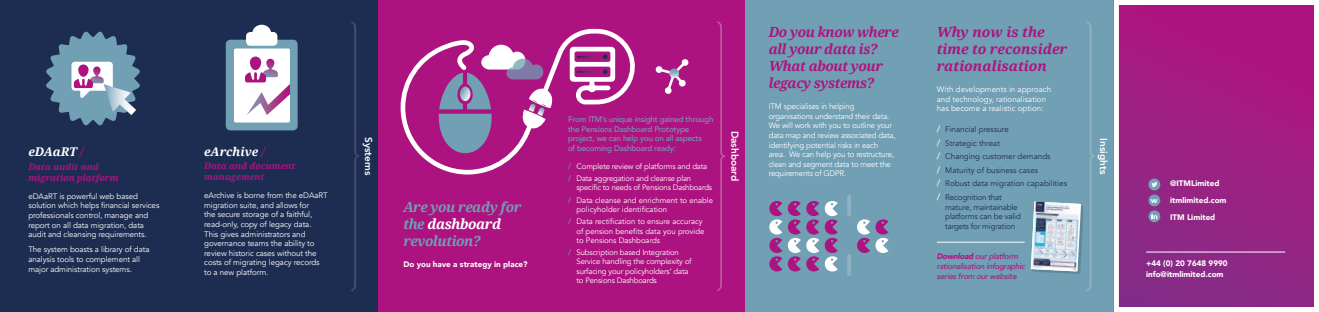
<style>
.page{position:relative;width:1319px;height:312px;background:#fff}
.page>*{position:absolute;margin:0;border:0;box-sizing:border-box;transform-origin:0 0}
.t1{font:italic 700 14px/16.8px "Noto Serif";letter-spacing:-.03em;color:#ad1380}
.t2{font:italic 700 14px/16.8px "Noto Serif";color:#ad1380}
.t3{font:italic 700 14px/16.8px "Noto Serif";letter-spacing:-.03em;color:#719fb4}
.t4{font:italic 700 12px "Noto Serif";color:#fff}
.t5{font:800 10px "Avenir";color:#fff}
.t6{font:italic 700 9px/10.8px "Noto Serif";color:#ad1380}
.t7{font:8px/9.6px "Avenir";letter-spacing:-.01em;color:#fff}
.t8{font:8px/13.6px "Avenir";color:#1d2d52}
.t9{font:500 8px/9.6px "Avenir";letter-spacing:-.02em;color:#719fb4}
.t10{font:900 8px/11px "Avenir";color:#fff}
.t11{font:italic 500 8px/9.6px "Avenir";letter-spacing:-.02em;color:#ad1380}
.t12{font:8px/9.6px "Avenir";letter-spacing:-.02em;color:#1d2d52}
.t13{font:7.8px/9.4px "Avenir";letter-spacing:-.02em;color:#fff}
.t14{font:7.8px/12.2px "Avenir";color:#fff}
.s1{color:#ad1380}
.s2{font-weight:500;font-size:9px;color:#fff}
.s3{font-weight:900}
.s4{font-weight:500;color:#719fb4}
.s5{color:#fff}
</style>
<div class="page">
<div style="left:744px;top:0;width:369px;height:312px;background:#719fb4"></div>
<div style="left:377px;top:0;width:367px;height:312px;background:#ad1380"></div>
<div style="left:0;top:0;width:377px;height:312px;background:#1d2d52"></div>
<div style="left:1114px;top:0;width:204px;height:312px;background:linear-gradient(to bottom,#b1127f,#872e87)"></div>
<div style="left:1113px;top:0;width:205px;height:312px;border:5px solid #fff"></div>
<svg style="left:717px;top:21px;width:8px;height:270px"></svg>
<svg style="left:1086px;top:21px;width:8px;height:270px"></svg>
<svg style="left:351px;top:21px;width:8px;height:270px"></svg>
<svg style="left:46px;top:31px;width:94px;height:95px"></svg>
<div style="left:226px;top:40px;width:71px;height:90px;background:#719fb4;border-radius:5px"></div>
<div style="left:234px;top:48px;width:56px;height:74px;background:#fff;border-radius:2px"></div>
<svg style="left:245px;top:24px;width:33px;height:22px"></svg>
<svg style="left:245px;top:56px;width:45px;height:59px"></svg>
<svg style="left:769px;top:201px;width:68px;height:71px"></svg>
<svg style="left:857px;top:216px;width:31px;height:37px"></svg>
<svg style="left:400px;top:47px;width:117px;height:127px"></svg>
<svg style="left:439px;top:28px;width:196px;height:125px"></svg>
<hr style="left:1146px;top:251px;width:138px;height:1px;background:#fff">
<hr style="left:937px;top:242px;width:87px;height:1px;background:#fff">
<div style="left:1032px;top:203px;width:50px;height:70px;background:#000;opacity:.15"></div>
<svg style="left:1079px;top:203px;width:1px;height:68px"></svg>
<img style="left:1030px;top:201px;width:49px;height:70px">
<svg style="left:655px;top:59px;width:33px;height:35px"></svg>
<hr style="left:847px;top:196px;width:4px;height:18px;background:#8db0c2">
<hr style="left:847px;top:256px;width:4px;height:18px;background:#8db0c2">
<div style="left:1148px;top:178px;width:12px;height:12px;background:#719fb4;border-radius:50%"></div>
<svg style="left:1151px;top:182px;width:6px;height:5px"></svg>
<svg style="left:1148px;top:210px;width:12px;height:12px"></svg>
<svg style="left:1151px;top:213px;width:6px;height:6px"></svg>
<div style="left:1148px;top:194px;width:12px;height:12px;background:#719fb4;border-radius:50%"></div>
<h2 class="t4" style="left:28px;top:143px;width:57px">eDAaRT <span class="s1">/</span></h2>
<p class="t6" style="left:28px;top:161px;width:92px">Data audit and migration platform</p>
<p class="t7" style="left:28px;top:191px;width:132px">eDAaRT is powerful web based solution which helps financial services professionals control, manage and report on all data migration, data audit and cleansing requirements.</p>
<p class="t7" style="left:28px;top:245px;width:123px">The system boasts a library of data analysis tools to complement all major administration systems.</p>
<h2 class="t4" style="left:204px;top:143px;width:62px">eArchive <span class="s1">/</span></h2>
<p class="t6" style="left:204px;top:160px;width:93px">Data and document management</p>
<p class="t7" style="left:204px;top:191px;width:125px">eArchive is borne from the eDAaRT migration suite, and allows for<br>the secure storage of a faithful, read-only, copy of legacy data.<br>This gives administrators and governance teams the ability to review historic cases without the costs of migrating legacy records to a new platform.</p>
<h1 class="t2" style="left:936px;top:24px;width:132px">Why now is the time to reconsider rationalisation</h1>
<p class="t7" style="left:936px;top:85px;width:116px">With developments in approach and technology, rationalisation has become a realistic option:</p>
<p class="t8" style="left:936px;top:122px;width:132px"><span class="s2">/</span> Financial pressure<br><span class="s2">/</span> Strategic threat<br><span class="s2">/</span> Changing customer demands<br><span class="s2">/</span> Maturity of business cases<br><span class="s2">/</span> Robust data migration capabilities <span class="s2">/</span> Recognition that</p>
<p class="t12" style="left:945px;top:202px;width:77px">mature, maintainable platforms can be valid targets for migration</p>
<p class="t11" style="left:936px;top:252px;width:90px"><span class="s3">Download</span> our platform rationalisation infographic series from our website</p>
<h1 class="t1" style="left:768px;top:24px;width:132px">Do you know where all your data is?<br>What about your legacy systems?</h1>
<p class="t7" style="left:768px;top:102px;width:128px">ITM specialises in helping organisations understand their data.<br>We will work with you to outline your data map and review associated data, identifying potential risks in each area. We can help you to restructure, clean and segment data to meet the requirements of GDPR.</p>
<p class="t9" style="left:568px;top:114px;width:147px">From ITM’s unique insight gained through the Pensions Dashboard Prototype project, we can help you on all aspects<br>of becoming Dashboard ready:</p>
<p class="t13" style="left:568px;top:160px;width:141px;line-height:12.2px"><span class="s4">/</span> Complete review of platforms and data <span class="s4">/</span> Data aggregation and cleanse plan</p>
<p class="t13" style="left:568px;top:182px;width:147px;line-height:12.2px;text-align:right">specific to needs of Pensions Dashboards<br><span class="s4">/</span> Data cleanse and enrichment to enable</p>
<p class="t14" style="left:568px;top:203px;width:136px;text-indent:9px">policyholder identification<br><span class="s4">/</span> Data rectification to ensure accuracy</p>
<p class="t14" style="left:576px;top:226px;width:129px;line-height:9.4px">of pension benefits data you provide to Pensions Dashboards</p>
<p class="t13" style="left:576px;top:248px;width:117px;text-indent:-9px"><span class="s4">/</span> Subscription based Integration<br>Service handling the complexity of surfacing your policyholders’ data to Pensions Dashboards</p>
<p class="t5" style="left:376px;top:137px;width:40px;rotate:90deg">Systems</p>
<p class="t5" style="left:742px;top:130px;width:52px;rotate:90deg">Dashboard</p>
<p class="t5" style="left:1111px;top:138px;width:37px;rotate:90deg">Insights</p>
<h1 class="t3" style="left:403px;top:198px;width:119px">Are you ready for the <span class="s5">dashboard </span>revolution?</h1>
<p class="t10" style="left:403px;top:258px;width:126px">Do you have a strategy in place?</p>
<p class="t10" style="left:1169px;top:178px;width:51px">@ITMLimited</p>
<p class="t10" style="left:1150px;top:194px;width:8px">w</p>
<p class="t10" style="left:1169px;top:192px;width:58px;line-height:16.7px">itmlimited.com<br>ITM Limited</p>
<p class="t10" style="left:1145px;top:257px;width:83px">+44 (0) 20 7648 9990 info@itmlimited.com</p>
</div>
